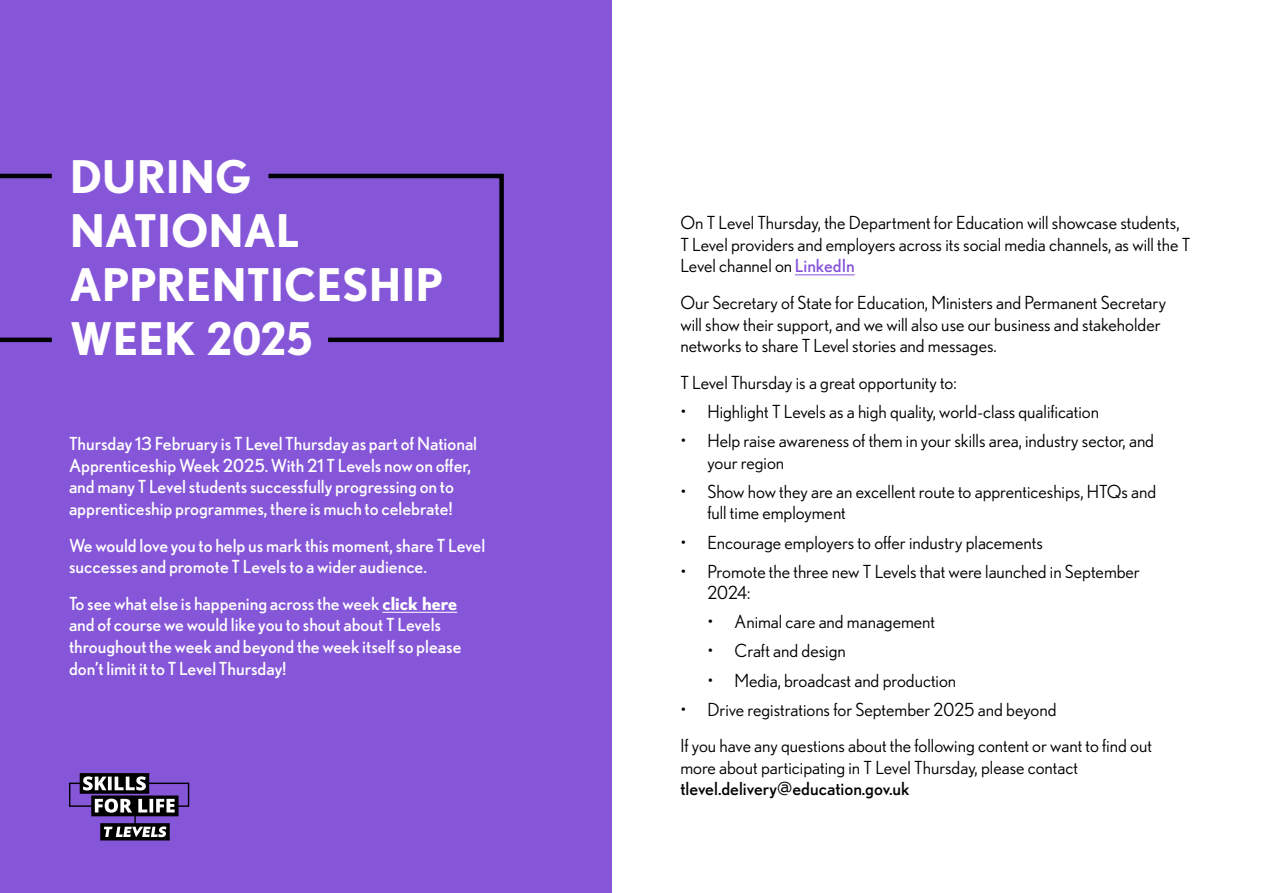
<style>
.page{position:relative;width:1263px;height:893px;background:#fff}
.page>*{position:absolute;margin:0;border:0;box-sizing:border-box;transform-origin:0 0}
.t1{font:700 45px/54px "Nobel";color:#fff}
.t2{font:18px/21.6px "Nobel";color:#000}
.t3{font:18px/21.6px "Nobel";color:#fff}
.t4{font:18px "Nobel";color:#000}
.s1{font-weight:700}
.s2{color:#8656d9}
</style>
<div class="page">
<div style="left:0;top:0;width:611px;height:893px;background:#8656d9"></div>
<hr style="left:795px;top:275px;width:60px;height:1px;background:#8656d9">
<hr style="left:382px;top:612px;width:75px;height:1px;background:#fff">
<svg style="left:268px;top:173px;width:236px;height:170px"></svg>
<svg style="left:0;top:174px;width:52px;height:168px"></svg>
<svg style="left:69px;top:773px;width:120px;height:67px"></svg>
<h1 class="t1" style="left:70px;top:149px;width:375px">DURING<br>NATIONAL<br>APPRENTICESHIP<br>WEEK 2025</h1>
<p class="t3" style="left:69px;top:433px;width:410px">Thursday 13 February is T Level Thursday as part of National Apprenticeship Week 2025. With 21 T Levels now on offer, and many T Level students successfully progressing on to apprenticeship programmes, there is much to celebrate!</p>
<p class="t3" style="left:69px;top:534px;width:418px">We would love you to help us mark this moment, share T Level successes and promote T Levels to a wider audience.</p>
<p class="t3" style="left:69px;top:592px;width:394px">To see what else is happening across the week <span class="s1">click here </span>and of course we would like you to shout about T Levels throughout the week and beyond the week itself so please don’t limit it to T Level Thursday!</p>
<p class="t2" style="left:680px;top:212px;width:511px">On T Level Thursday, the Department for Education will showcase students,<br>T Level providers and employers across its social media channels, as will the T<br>Level channel on <span class="s2">LinkedIn</span></p>
<p class="t2" style="left:680px;top:292px;width:487px">Our Secretary of State for Education, Ministers and Permanent Secretary will show their support, and we will also use our business and stakeholder networks to share T Level stories and messages.</p>
<p class="t2" style="left:680px;top:371px;width:278px">T Level Thursday is a great opportunity to:</p>
<p class="t2" style="left:680px;top:401px;width:420px">• Highlight T Levels as a high quality, world-class qualification</p>
<p class="t2" style="left:707px;top:430px;width:448px;text-indent:-27px">• Help raise awareness of them in your skills area, industry sector, and your region</p>
<p class="t2" style="left:707px;top:480px;width:450px;text-indent:-27px">• Show how they are an excellent route to apprenticeships, HTQs and full time employment</p>
<p class="t2" style="left:680px;top:531px;width:364px">• Encourage employers to offer industry placements</p>
<p class="t2" style="left:707px;top:560px;width:434px;text-indent:-27px">• Promote the three new T Levels that were launched in September<br>2024:</p>
<p class="t2" style="left:707px;top:611px;width:229px">• Animal care and management</p>
<p class="t2" style="left:707px;top:640px;width:140px">• Craft and design</p>
<p class="t2" style="left:707px;top:669px;width:250px">• Media, broadcast and production</p>
<p class="t2" style="left:680px;top:691px;width:473px;line-height:36.6px">• Drive registrations for September 2025 and beyond<br>If you have any questions about the following content or want to find out</p>
<p class="t2" style="left:680px;top:756px;width:399px">more about participating in T Level Thursday, please contact</p>
<p class="t4" style="left:680px;top:779px;width:231px">tlevel.delivery@education.gov.uk</p>
</div>
